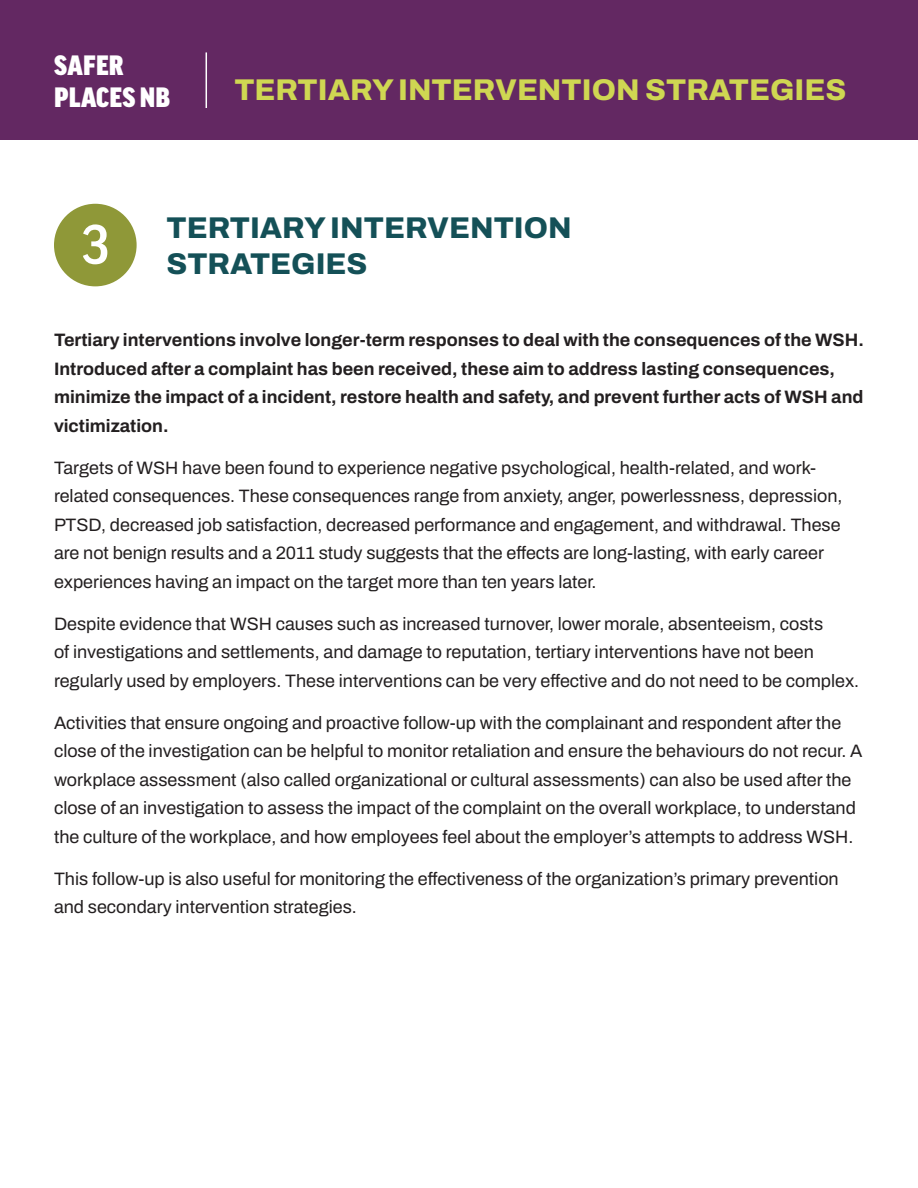
<style>
.page{position:relative;width:918px;height:1188px;background:#fff}
.page>*{position:absolute;margin:0;border:0;box-sizing:border-box;transform-origin:0 0}
.t1{font:500 53.55px "Good Pro";color:#fff}
.t2{font:800 30px "Archivo";color:#145057}
.t3{font:800 30px "Archivo";color:#cfd752}
.t4{font:27px/32.4px "Good Pro Narr Ultra";letter-spacing:.01em;color:#fff}
.t5{font:18px/28.5px "Archivo";color:#231f20}
.t6{font:700 18px/28.5px "Archivo";color:#231f20}
</style>
<div class="page">
<div style="left:54px;top:204px;width:83px;height:82px;background:#8f9838;border-radius:50%"></div>
<div style="left:0;top:0;width:918px;height:140px;background:#632862"></div>
<hr style="left:206px;top:52px;width:1px;height:56px;background:#fff">
<p class="t4" style="left:54px;top:49px;width:118px">SAFER<br>PLACES NB</p>
<p class="t3" style="left:234px;top:67px;width:613px">TERTIARY INTERVENTION STRATEGIES</p>
<p class="t1" style="left:81px;top:214px;width:30px">3</p>
<p class="t2" style="left:166px;top:205px;width:407px">TERTIARY INTERVENTION</p>
<p class="t2" style="left:166px;top:241px;width:202px">STRATEGIES</p>
<p class="t6" style="left:54px;top:326px;width:811px">Tertiary interventions involve longer-term responses to deal with the consequences of the WSH.<br>Introduced after a complaint has been received, these aim to address lasting consequences, minimize the impact of a incident, restore health and safety, and prevent further acts of WSH and victimization.</p>
<p class="t5" style="left:54px;top:453px;width:790px">Targets of WSH have been found to experience negative psychological, health-related, and work&shy;related consequences. These consequences range from anxiety, anger, powerlessness, depression, PTSD, decreased job satisfaction, decreased performance and engagement, and withdrawal. These are not benign results and a 2011 study suggests that the effects are long-lasting, with early career experiences having an impact on the target more than ten years later.</p>
<p class="t5" style="left:54px;top:609px;width:807px">Despite evidence that WSH causes such as increased turnover, lower morale, absenteeism, costs<br>of investigations and settlements, and damage to reputation, tertiary interventions have not been regularly used by employers. These interventions can be very effective and do not need to be complex.</p>
<p class="t5" style="left:54px;top:708px;width:810px">Activities that ensure ongoing and proactive follow-up with the complainant and respondent after the close of the investigation can be helpful to monitor retaliation and ensure the behaviours do not recur. A workplace assessment (also called organizational or cultural assessments) can also be used after the close of an investigation to assess the impact of the complaint on the overall workplace, to understand the culture of the workplace, and how employees feel about the employer’s attempts to address WSH.</p>
<p class="t5" style="left:54px;top:864px;width:786px">This follow-up is also useful for monitoring the effectiveness of the organization’s primary prevention and secondary intervention strategies.</p>
</div>
